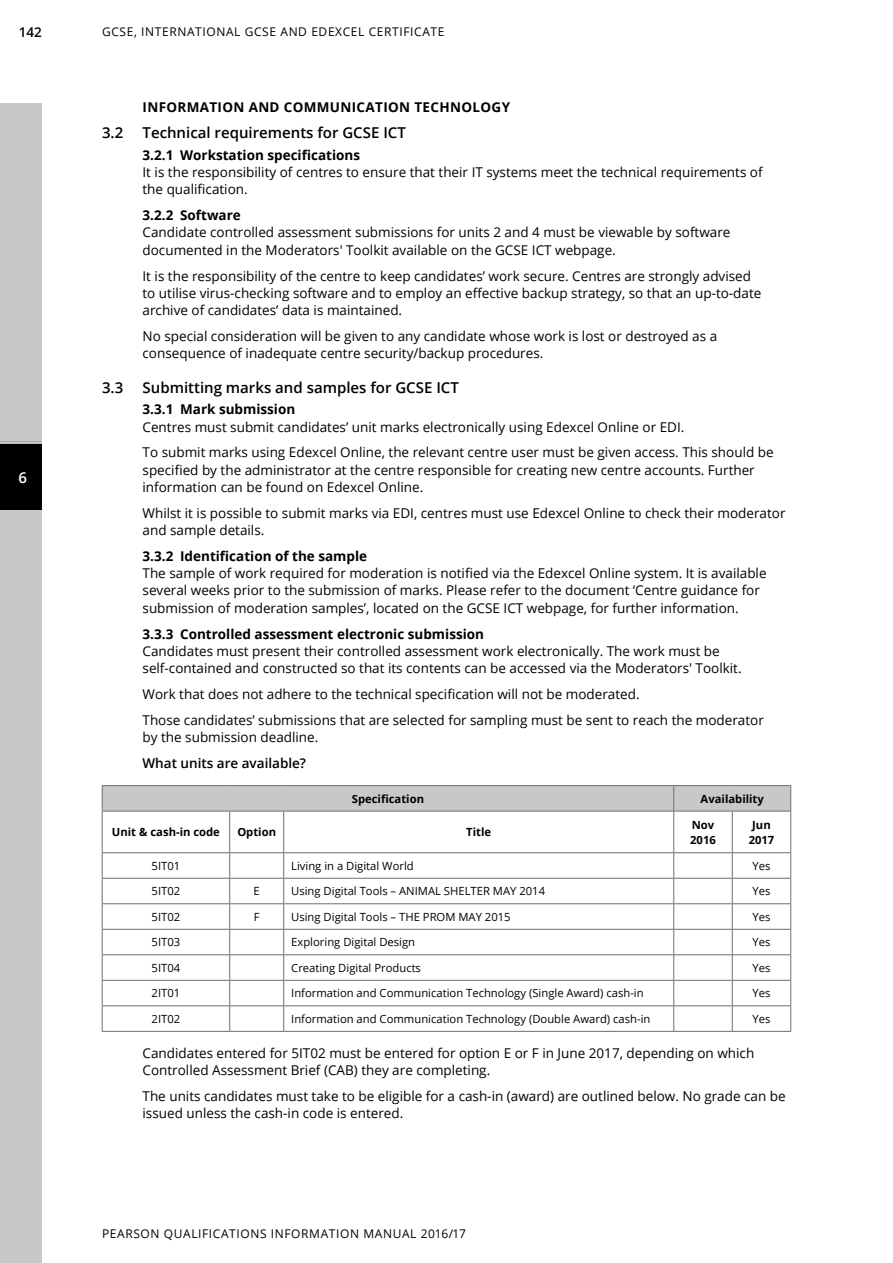
<style>
.page{position:relative;width:893px;height:1263px;background:#fff}
.page>*{position:absolute;margin:0;border:0;box-sizing:border-box;transform-origin:0 0}
.t1{font:600 15px "Open Sans";color:#000}
.t2{font:600 15px "Open Sans";color:#fff}
.t3{font:13.5px/17.2px "Open Sans";color:#000}
.t4{font:700 13.5px "Open Sans";color:#000}
.t5{font:700 13.5px "Open Sans";letter-spacing:.025em;color:#000}
.t6{font:600 13.5px "Open Sans";color:#000}
.t7{font:12px "Open Sans";letter-spacing:.05em;color:#000}
.t8{font:11.25px "Open Sans";color:#000}
.t9{font:700 11.25px/15px "Open Sans";color:#000}
</style>
<div class="page">
<div style="left:0;top:102px;width:42px;height:1161px;background:#c7c8ca"></div>
<div style="left:0;top:444px;width:42px;height:66px;background:#000"></div>
<hr style="left:102px;top:811px;width:128px;height:1px;background:#6d6e71">
<hr style="left:230px;top:811px;width:54px;height:1px;background:#6d6e71">
<hr style="left:229px;top:811px;width:1px;height:41px;background:#6d6e71">
<hr style="left:284px;top:811px;width:390px;height:1px;background:#6d6e71">
<hr style="left:283px;top:811px;width:1px;height:41px;background:#6d6e71">
<hr style="left:674px;top:811px;width:58px;height:1px;background:#6d6e71">
<hr style="left:673px;top:811px;width:1px;height:41px;background:#6d6e71">
<hr style="left:732px;top:811px;width:59px;height:1px;background:#6d6e71">
<hr style="left:732px;top:811px;width:1px;height:41px;background:#6d6e71">
<hr style="left:102px;top:852px;width:128px;height:1px;background:#6d6e71">
<hr style="left:230px;top:852px;width:54px;height:1px;background:#6d6e71">
<hr style="left:284px;top:852px;width:390px;height:1px;background:#6d6e71">
<hr style="left:674px;top:852px;width:58px;height:1px;background:#6d6e71">
<hr style="left:732px;top:852px;width:59px;height:1px;background:#6d6e71">
<hr style="left:102px;top:878px;width:128px;height:1px;background:#6d6e71">
<hr style="left:230px;top:878px;width:54px;height:1px;background:#6d6e71">
<hr style="left:284px;top:878px;width:390px;height:1px;background:#6d6e71">
<hr style="left:674px;top:878px;width:58px;height:1px;background:#6d6e71">
<hr style="left:732px;top:878px;width:59px;height:1px;background:#6d6e71">
<hr style="left:102px;top:903px;width:128px;height:1px;background:#6d6e71">
<hr style="left:102px;top:929px;width:128px;height:1px;background:#6d6e71">
<hr style="left:230px;top:903px;width:54px;height:1px;background:#6d6e71">
<hr style="left:230px;top:929px;width:54px;height:1px;background:#6d6e71">
<hr style="left:284px;top:903px;width:390px;height:1px;background:#6d6e71">
<hr style="left:284px;top:929px;width:390px;height:1px;background:#6d6e71">
<hr style="left:674px;top:903px;width:58px;height:1px;background:#6d6e71">
<hr style="left:674px;top:929px;width:58px;height:1px;background:#6d6e71">
<hr style="left:732px;top:903px;width:59px;height:1px;background:#6d6e71">
<hr style="left:732px;top:929px;width:59px;height:1px;background:#6d6e71">
<hr style="left:102px;top:954px;width:128px;height:1px;background:#6d6e71">
<hr style="left:230px;top:954px;width:54px;height:1px;background:#6d6e71">
<hr style="left:284px;top:954px;width:390px;height:1px;background:#6d6e71">
<hr style="left:674px;top:954px;width:58px;height:1px;background:#6d6e71">
<hr style="left:732px;top:954px;width:59px;height:1px;background:#6d6e71">
<hr style="left:732px;top:980px;width:59px;height:1px;background:#6d6e71">
<svg style="left:229px;top:853px;width:1px;height:178px"></svg>
<svg style="left:283px;top:853px;width:1px;height:178px"></svg>
<svg style="left:673px;top:853px;width:1px;height:178px"></svg>
<hr style="left:732px;top:1005px;width:59px;height:1px;background:#6d6e71">
<svg style="left:732px;top:853px;width:1px;height:178px"></svg>
<hr style="left:102px;top:785px;width:128px;height:1px;background:#6d6e71">
<svg style="left:102px;top:786px;width:689px;height:25px;background:#c4c5c7"></svg>
<hr style="left:230px;top:785px;width:54px;height:1px;background:#6d6e71">
<hr style="left:284px;top:785px;width:390px;height:1px;background:#6d6e71">
<hr style="left:674px;top:785px;width:58px;height:1px;background:#6d6e71">
<hr style="left:732px;top:785px;width:59px;height:1px;background:#6d6e71">
<hr style="left:102px;top:811px;width:1px;height:41px;background:#6d6e71">
<hr style="left:790px;top:811px;width:1px;height:41px;background:#6d6e71">
<hr style="left:102px;top:980px;width:128px;height:1px;background:#6d6e71">
<hr style="left:230px;top:980px;width:54px;height:1px;background:#6d6e71">
<hr style="left:284px;top:980px;width:390px;height:1px;background:#6d6e71">
<hr style="left:674px;top:980px;width:58px;height:1px;background:#6d6e71">
<hr style="left:102px;top:1005px;width:128px;height:1px;background:#6d6e71">
<svg style="left:102px;top:853px;width:1px;height:178px"></svg>
<hr style="left:230px;top:1005px;width:54px;height:1px;background:#6d6e71">
<hr style="left:284px;top:1005px;width:390px;height:1px;background:#6d6e71">
<hr style="left:674px;top:1005px;width:58px;height:1px;background:#6d6e71">
<svg style="left:790px;top:853px;width:1px;height:178px"></svg>
<hr style="left:102px;top:1031px;width:128px;height:1px;background:#6d6e71">
<hr style="left:230px;top:1031px;width:54px;height:1px;background:#6d6e71">
<hr style="left:284px;top:1031px;width:390px;height:1px;background:#6d6e71">
<hr style="left:674px;top:1031px;width:58px;height:1px;background:#6d6e71">
<hr style="left:732px;top:1031px;width:59px;height:1px;background:#6d6e71">
<p class="t6" style="left:19px;top:23px;width:25px">142</p>
<p class="t2" style="left:18px;top:467px;width:10px">6</p>
<p class="t7" style="left:102px;top:24px;width:344px">GCSE, INTERNATIONAL GCSE AND EDEXCEL CERTIFICATE</p>
<p class="t5" style="left:143px;top:98px;width:369px">INFORMATION AND COMMUNICATION TECHNOLOGY</p>
<p class="t1" style="left:102px;top:123px;width:23px">3.2</p>
<p class="t1" style="left:143px;top:123px;width:265px">Technical requirements for GCSE ICT</p>
<p class="t4" style="left:143px;top:145px;width:219px">3.2.1 Workstation specifications</p>
<p class="t3" style="left:143px;top:163px;width:622px">It is the responsibility of centres to ensure that their IT systems meet the technical requirements of the qualification.</p>
<p class="t4" style="left:143px;top:206px;width:100px">3.2.2 Software</p>
<p class="t3" style="left:143px;top:224px;width:589px">Candidate controlled assessment submissions for units 2 and 4 must be viewable by software documented in the Moderators' Toolkit available on the GCSE ICT webpage.</p>
<p class="t3" style="left:143px;top:267px;width:620px">It is the responsibility of the centre to keep candidates’ work secure. Centres are strongly advised to utilise virus-checking software and to employ an effective backup strategy, so that an up-to-date archive of candidates’ data is maintained.</p>
<p class="t3" style="left:143px;top:327px;width:576px">No special consideration will be given to any candidate whose work is lost or destroyed as a consequence of inadequate centre security/backup procedures.</p>
<p class="t1" style="left:102px;top:377px;width:23px">3.3</p>
<p class="t1" style="left:143px;top:377px;width:318px">Submitting marks and samples for GCSE ICT</p>
<p class="t4" style="left:143px;top:400px;width:154px">3.3.1 Mark submission</p>
<p class="t3" style="left:143px;top:413px;width:633px;line-height:26px">Centres must submit candidates’ unit marks electronically using Edexcel Online or EDI.<br>To submit marks using Edexcel Online, the relevant centre user must be given access. This should be</p>
<p class="t3" style="left:143px;top:461px;width:614px">specified by the administrator at the centre responsible for creating new centre accounts. Further information can be found on Edexcel Online.</p>
<p class="t3" style="left:143px;top:504px;width:644px">Whilst it is possible to submit marks via EDI, centres must use Edexcel Online to check their moderator and sample details.</p>
<p class="t4" style="left:143px;top:546px;width:226px">3.3.2 Identification of the sample</p>
<p class="t3" style="left:143px;top:564px;width:625px">The sample of work required for moderation is notified via the Edexcel Online system. It is available several weeks prior to the submission of marks. Please refer to the document ‘Centre guidance for submission of moderation samples’, located on the GCSE ICT webpage, for further information.</p>
<p class="t4" style="left:143px;top:624px;width:343px">3.3.3 Controlled assessment electronic submission</p>
<p class="t3" style="left:143px;top:642px;width:601px">Candidates must present their controlled assessment work electronically. The work must be self-contained and constructed so that its contents can be accessed via the Moderators' Toolkit.</p>
<p class="t3" style="left:143px;top:681px;width:623px;line-height:26px">Work that does not adhere to the technical specification will not be moderated.<br>Those candidates’ submissions that are selected for sampling must be sent to reach the moderator</p>
<p class="t3" style="left:143px;top:728px;width:177px">by the submission deadline.</p>
<p class="t6" style="left:143px;top:754px;width:165px">What units are available?</p>
<p class="t9" style="left:352px;top:791px;width:74px">Specification</p>
<p class="t9" style="left:701px;top:791px;width:65px">Availability</p>
<p class="t9" style="left:112px;top:824px;width:109px">Unit &amp; cash-in code</p>
<p class="t9" style="left:237px;top:824px;width:40px">Option</p>
<p class="t9" style="left:466px;top:824px;width:26px">Title</p>
<p class="t9" style="left:690px;top:817px;width:27px">Nov<br>2016</p>
<p class="t9" style="left:749px;top:817px;width:27px;text-align:center">Jun<br>2017</p>
<p class="t8" style="left:152px;top:858px;width:30px">5IT01</p>
<p class="t8" style="left:291px;top:858px;width:124px">Living in a Digital World</p>
<p class="t8" style="left:752px;top:858px;width:19px">Yes</p>
<p class="t8" style="left:152px;top:883px;width:30px">5IT02</p>
<p class="t8" style="left:254px;top:883px;width:8px">E</p>
<p class="t8" style="left:291px;top:883px;width:255px">Using Digital Tools – ANIMAL SHELTER MAY 2014</p>
<p class="t8" style="left:752px;top:883px;width:19px">Yes</p>
<p class="t8" style="left:152px;top:909px;width:30px">5IT02</p>
<p class="t8" style="left:254px;top:909px;width:7px">F</p>
<p class="t8" style="left:291px;top:909px;width:221px">Using Digital Tools – THE PROM MAY 2015</p>
<p class="t8" style="left:752px;top:909px;width:19px">Yes</p>
<p class="t8" style="left:152px;top:934px;width:30px">5IT03</p>
<p class="t8" style="left:291px;top:934px;width:125px">Exploring Digital Design</p>
<p class="t8" style="left:752px;top:934px;width:19px">Yes</p>
<p class="t8" style="left:152px;top:960px;width:30px">5IT04</p>
<p class="t8" style="left:291px;top:960px;width:131px">Creating Digital Products</p>
<p class="t8" style="left:752px;top:960px;width:19px">Yes</p>
<p class="t8" style="left:152px;top:985px;width:30px">2IT01</p>
<p class="t8" style="left:291px;top:985px;width:354px">Information and Communication Technology (Single Award) cash-in</p>
<p class="t8" style="left:752px;top:985px;width:19px">Yes</p>
<p class="t8" style="left:152px;top:1011px;width:30px">2IT02</p>
<p class="t8" style="left:291px;top:1011px;width:361px">Information and Communication Technology (Double Award) cash-in</p>
<p class="t8" style="left:752px;top:1011px;width:19px">Yes</p>
<p class="t3" style="left:143px;top:1044px;width:613px">Candidates entered for 5IT02 must be entered for option E or F in June 2017, depending on which<br>Controlled Assessment Brief (CAB) they are completing.</p>
<p class="t3" style="left:143px;top:1087px;width:645px">The units candidates must take to be eligible for a cash-in (award) are outlined below. No grade can be issued unless the cash-in code is entered.</p>
<p class="t7" style="left:102px;top:1225px;width:365px">PEARSON QUALIFICATIONS INFORMATION MANUAL 2016/17</p>
</div>
